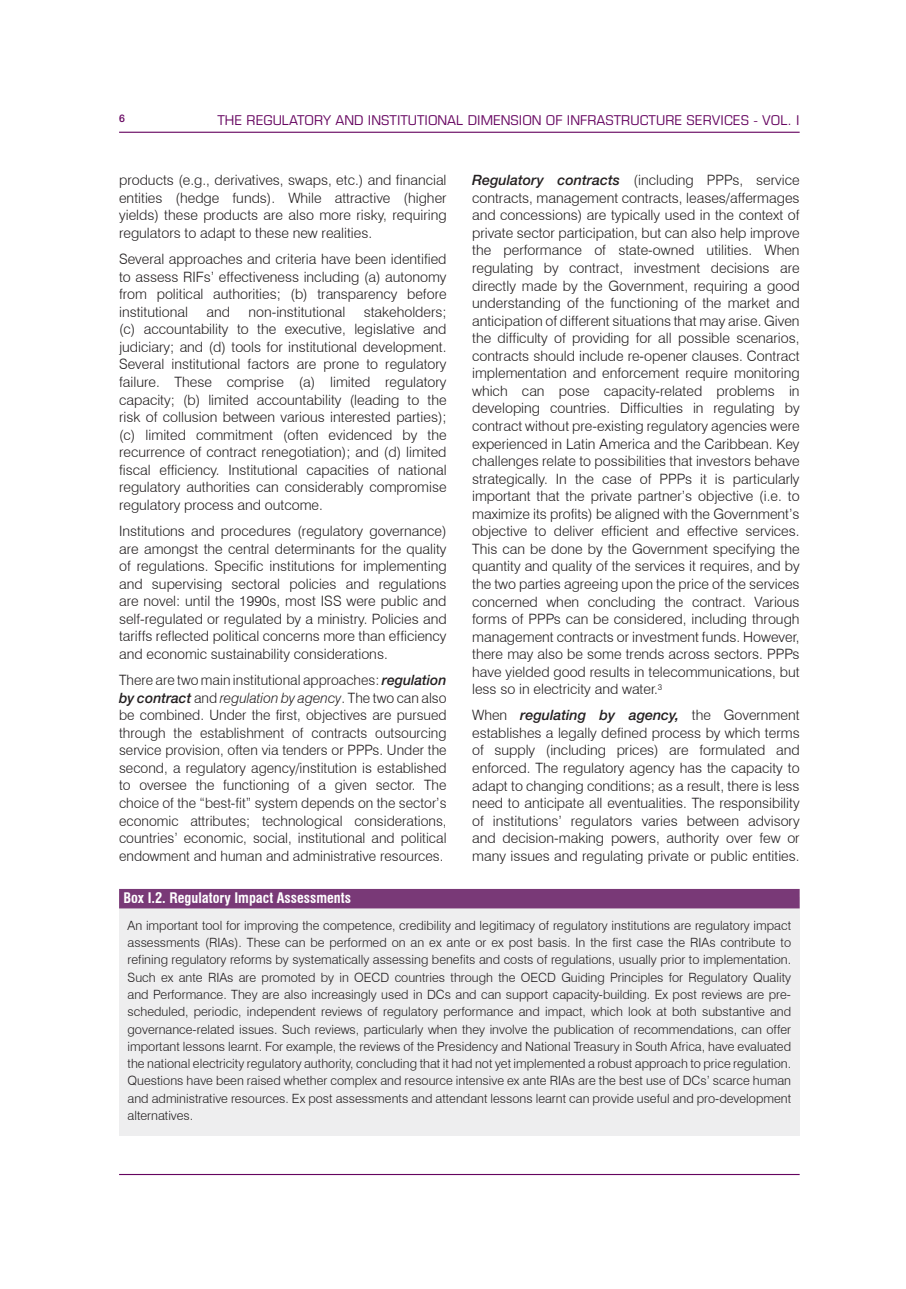
<style>
.page{position:relative;width:906px;height:1289px;background:#fff}
.page>*{position:absolute;margin:0;border:0;box-sizing:border-box;transform-origin:0 0}
.TEXT{font:300 14.25px/17.5px "Swiss 721 BT";color:#231f20;text-align:justify}
.TEXTE_FIGURE{font:700 condensed 14.25px "Swiss 721 BT";color:#fff}
.t1{font:condensed 13.5px "Eurostile LT Std";color:#65035f;scale:1.15 1}
.TEXT_BOX{font:300 12.75px/17.2px "Swiss 721 BT";color:#231f20;text-align:justify}
.t2{font:500 10.5px "Helvetica Neue LT Std";color:#65035f}
.s1{font-family:"Helvetica Neue LT Std";font-weight:500;font-style:italic}
.s2{font-style:italic}
</style>
<div class="page">
<div style="left:119px;top:897px;width:680px;height:238px;background:#eeeeef"></div>
<div style="left:119px;top:888px;width:680px;height:20px;background:#793977"></div>
<hr style="left:119px;top:132px;width:680px;height:1px;background:#65035f">
<hr style="left:119px;top:1173px;width:680px;height:1px;background:#65035f">
<p class="t2" style="left:119px;top:112px;width:7px">6</p>
<p class="t1" style="left:217px;top:112px;width:508px">THE REGULATORY AND INSTITUTIONAL DIMENSION OF INFRASTRUCTURE SERVICES - VOL. I</p>
<p class="TEXT" style="left:119px;top:171px;width:329px">products (e.g., derivatives, swaps, etc.) and financial entities (hedge funds). While attractive (higher yields) these products are also more risky, requiring regulators to adapt to these new realities.</p>
<p class="TEXT" style="left:119px;top:250px;width:329px">Several approaches and criteria have been identified to assess RIFs’ effectiveness including (a) autonomy from political authorities; (b) transparency before institutional</p>
<p class="TEXT" style="left:119px;top:303px;width:329px;text-indent:245px">stakeholders; (c) accountability to the executive, legislative and judiciary; and (d) tools for institutional development.<br>Several institutional factors are prone to regulatory failure. These comprise (a) limited regulatory capacity; (b) limited accountability (leading to the risk of collusion between various interested parties); (c) limited commitment (often evidenced by the recurrence of contract renegotiation); and (d) limited fiscal efficiency. Institutional capacities of national regulatory authorities can considerably compromise regulatory process and outcome.</p>
<p class="TEXT" style="left:119px;top:522px;width:329px">Institutions and procedures (regulatory governance) are amongst the central determinants for the quality of regulations. Specific institutions for implementing and supervising sectoral policies and regulations are novel: until the 1990s, most ISS were public and self-regulated or regulated by a ministry. Policies and tariffs reflected political concerns more than efficiency and economic sustainability considerations.</p>
<p class="TEXT" style="left:119px;top:671px;width:329px">There are two main institutional approaches: <span class="s1">regulation by contract</span> and <span class="s2">regulation by agency</span>. The two can also be combined. Under the first, objectives are pursued through the establishment of contracts outsourcing service provision, often via tenders or PPPs. Under the second, a regulatory agency/institution is established to oversee the functioning of a given sector. The choice of the “best-fit” system depends on the sector’s economic attributes; technological considerations, countries’ economic, social, institutional and political endowment and human and administrative resources.</p>
<p class="TEXT" style="left:206px;top:303px;width:25px">and</p>
<p class="TEXT" style="left:248px;top:303px;width:98px">non-institutional</p>
<p class="TEXT" style="left:472px;top:171px;width:329px"><span class="s1">Regulatory contracts</span> (including PPPs, service contracts, management contracts, leases/affermages and concessions) are typically used in the context of private sector participation, but can also help improve the performance of state-owned utilities. When regulating by contract, investment decisions are directly made by the Government, requiring a good understanding of the functioning of the market and anticipation of different situations that may arise. Given the difficulty of providing for all possible scenarios, contracts should include re-opener clauses. Contract implementation and enforcement require monitoring which can pose capacity-related problems in developing countries. Difficulties in regulating by contract without pre-existing regulatory agencies were experienced in Latin America and the Caribbean. Key challenges relate to possibilities that investors behave strategically. In the case of PPPs it is particularly important that the private partner’s objective (i.e. to maximize its profits) be aligned with the Government’s objective to deliver efficient and effective services.<br>This can be done by the Government specifying the quantity and quality of the services it requires, and by the two parties agreeing upon the price of the services concerned when concluding the contract. Various forms of PPPs can be considered, including through management contracts or investment funds. However, there may also be some trends across sectors. PPPs have yielded good results in telecommunications, but less so in electricity and water.<sup>3</sup></p>
<p class="TEXT" style="left:472px;top:706px;width:329px">When <span class="s1">regulating by agency,</span> the Government establishes a legally defined process by which terms of supply (including prices) are formulated and enforced. The regulatory agency has the capacity to adapt to changing conditions; as a result, there is less need to anticipate all eventualities. The responsibility of institutions’ regulators varies between advisory and decision-making powers, authority over few or many issues and regulating private or public entities.</p>
<p class="TEXTE_FIGURE" style="left:123px;top:889px;width:229px">Box I.2. Regulatory Impact Assessments</p>
<p class="TEXT_BOX" style="left:128px;top:916px;width:665px">An important tool for improving the competence, credibility and legitimacy of regulatory institutions are regulatory impact assessments (RIAs). These can be performed on an ex ante or ex post basis. In the first case the RIAs contribute to refining regulatory reforms by systematically assessing benefits and costs of regulations, usually prior to implementation.<br>Such ex ante RIAs are promoted by in OECD countries through the OECD Guiding Principles for Regulatory Quality and Performance. They are also increasingly used in DCs and can support capacity-building. Ex post reviews are pre&shy;scheduled, periodic, independent reviews of regulatory performance and impact, which look at both substantive and governance-related issues. Such reviews, particularly when they involve the publication of recommendations, can offer important lessons learnt. For example, the reviews of the Presidency and National Treasury in South Africa, have evaluated the national electricity regulatory authority, concluding that it had not yet implemented a robust approach to price regulation.<br>Questions have been raised whether complex and resource intensive ex ante RIAs are the best use of DCs’ scarce human and administrative resources. Ex post assessments and attendant lessons learnt can provide useful and pro-development alternatives.</p>
</div>
